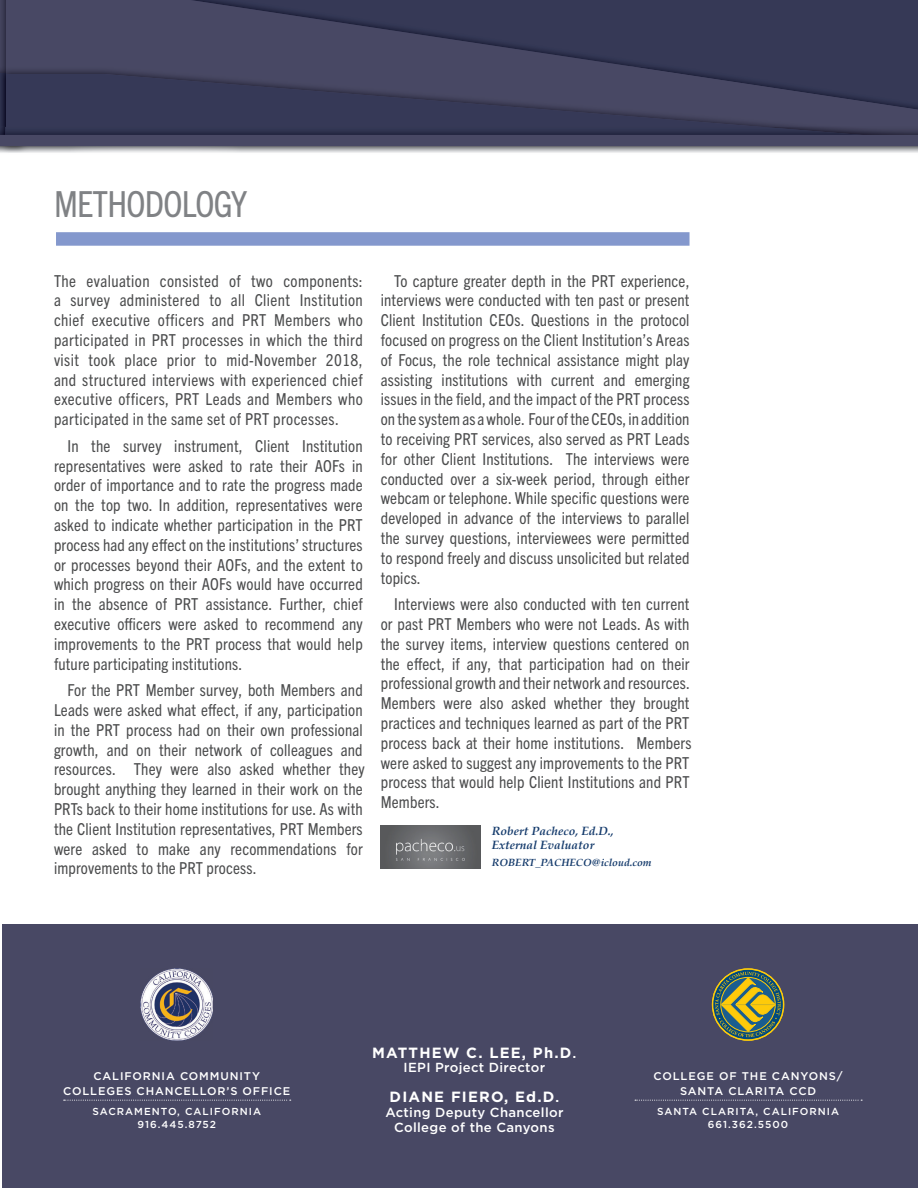
<style>
.page{position:relative;width:918px;height:1188px;background:#fff}
.page>*{position:absolute;margin:0;border:0;box-sizing:border-box;transform-origin:0 0}
.t1{font:condensed 36px "Trade Gothic Next LT Pro";letter-spacing:-.02em;color:#808285}
.t2{font:condensed 16.5px/19.8px "Trade Gothic Next LT Pro";letter-spacing:.01em;color:#4b4c4d;text-align:justify}
.t3{font:700 14.85px "Gotham";letter-spacing:.08em;color:#fff}
.t4{font:500 13.2px/14.9px "Gotham";letter-spacing:.025em;color:#fff;text-align:center}
.t5{font:italic 700 12px "Palatino";color:#153b6c}
.t6{font:500 11.1px/14.5px "Gotham";letter-spacing:.08em;color:#fff;text-align:center}
.t7{font:italic 700 10.5px "Palatino";color:#153b6c}
.t8{font:500 10.2px/12.1px "Gotham";letter-spacing:.1em;color:#fff;text-align:center}
.s1{font-weight:500}
.s2{font-size:12.9px}
</style>
<div class="page">
<div style="left:2px;top:925px;width:916px;height:263px;background:#484864"></div>
<div style="left:56px;top:232px;width:634px;height:14px;background:#8498cd"></div>
<svg style="left:64px;top:1100px;width:227px;height:1px"></svg>
<svg style="left:635px;top:1100px;width:227px;height:1px"></svg>
<svg style="left:29px;top:0;width:889px;height:67px;background:#3d3f5b"></svg>
<img style="left:29px;top:67px;width:889px;height:7px">
<svg style="left:29px;top:74px;width:889px;height:52px;background:#3d3e5b"></svg>
<img style="left:29px;top:126px;width:728px;height:9px">
<img style="left:757px;top:126px;width:161px;height:9px">
<div style="left:0;top:135px;width:918px;height:11px;background:#484864"></div>
<svg style="left:0;top:0;width:29px;height:153px;background:#40425c"></svg>
<img style="left:381px;top:825px;width:100px;height:44px">
<img style="left:141px;top:968px;width:72px;height:73px">
<div style="left:712px;top:968px;width:72px;height:73px;border:1px solid #feca0a;border-radius:50%"></div>
<svg style="left:715px;top:972px;width:66px;height:65px;background:#738150"></svg>
<h3 class="t1" style="left:54px;top:179px;width:195px">METHODOLOGY</h3>
<p class="t2" style="left:54px;top:270px;width:310px">The evaluation consisted of two components: a survey administered to all Client Institution chief executive officers and PRT Members who participated in PRT processes in which the third visit took place prior to mid-November 2018, and structured interviews with experienced chief executive officers, PRT Leads and Members who participated in the same set of PRT processes.</p>
<p class="t2" style="left:54px;top:435px;width:310px;text-indent:13px">In the survey instrument, Client Institution representatives were asked to rate their AOFs in order of importance and to rate the progress made on the top two. In addition, representatives were asked to indicate whether participation in the PRT process had any effect on the institutions’ structures or processes beyond their AOFs, and the extent to which progress on their AOFs would have occurred in the absence of PRT assistance. Further, chief executive officers were asked to recommend any improvements to the PRT process that would help future participating institutions.</p>
<p class="t2" style="left:54px;top:679px;width:312px;text-align:left;text-indent:13px">For the PRT Member survey, both Members and Leads were asked what effect, if any, participation in the PRT process had on their own professional growth, and on their network of colleagues and resources. They were also asked whether they brought anything they learned in their work on the PRTs back to their home institutions for use. As with the Client Institution representatives, PRT Members were asked to make any recommendations for improvements to the PRT process.</p>
<p class="t2" style="left:381px;top:270px;width:310px;text-indent:13px">To capture greater depth in the PRT experience, interviews were conducted with ten past or present Client Institution CEOs. Questions in the protocol focused on progress on the Client Institution’s Areas of Focus, the role technical assistance might play assisting institutions with current and emerging issues in the field, and the impact of the PRT process on the system as a whole. Four of the CEOs, in addition to receiving PRT services, also served as PRT Leads for other Client Institutions. The interviews were conducted over a six-week period, through either webcam or telephone. While specific questions were developed in advance of the interviews to parallel the survey questions, interviewees were permitted to respond freely and discuss unsolicited but related topics.</p>
<p class="t2" style="left:381px;top:593px;width:312px;text-indent:13px">Interviews were also conducted with ten current or past PRT Members who were not Leads. As with the survey items, interview questions centered on the effect, if any, that participation had on their professional growth and their network and resources.<br>Members were also asked whether they brought practices and techniques learned as part of the PRT process back at their home institutions. Members were asked to suggest any improvements to the PRT process that would help Client Institutions and PRT Members.</p>
<p class="t5" style="left:492px;top:821px;width:123px">Robert Pacheco, Ed.D.,</p>
<p class="t5" style="left:492px;top:835px;width:104px">External Evaluator</p>
<p class="t7" style="left:492px;top:854px;width:161px">ROBERT_PACHECO@icloud.com</p>
<p class="t6" style="left:63px;top:1069px;width:229px">CALIFORNIA COMMUNITY<br>COLLEGES CHANCELLOR’S OFFICE</p>
<p class="t8" style="left:92px;top:1106px;width:170px">SACRAMENTO, CALIFORNIA<br>916.445.8752</p>
<p class="t3" style="left:372px;top:1042px;width:206px">MATTHEW C. LEE, Ph.D<span class="s1">.</span></p>
<p class="t4" style="left:404px;top:1060px;width:143px">IEPI Project Director</p>
<p class="t3" style="left:390px;top:1087px;width:171px">DIANE FIERO, Ed.D<span class="s2">.</span></p>
<p class="t4" style="left:385px;top:1104px;width:180px">Acting Deputy Chancellor<br>College of the Canyons</p>
<p class="t6" style="left:654px;top:1069px;width:191px">COLLEGE OF THE CANYONS/<br>SANTA CLARITA CCD</p>
<p class="t8" style="left:657px;top:1106px;width:183px">SANTA CLARITA, CALIFORNIA<br>661.362.5500</p>
</div>
